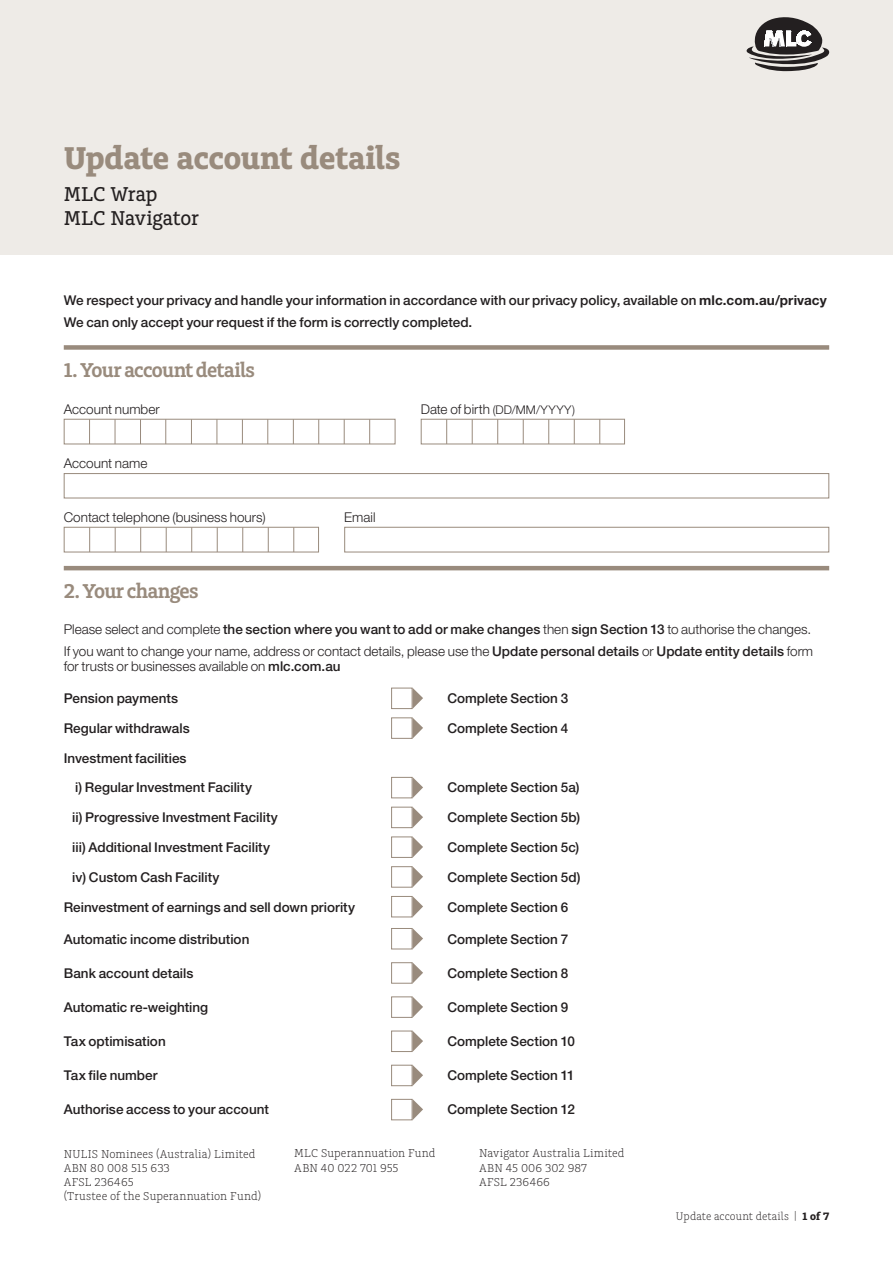
<style>
.page{position:relative;width:893px;height:1263px;background:#fff}
.page>*{position:absolute;margin:0;border:0;box-sizing:border-box;transform-origin:0 0}
.t1{font:700 33px "Charlie Std";letter-spacing:-.005em;color:#998b7d}
.t2{font:600 21px "Charlie Std";letter-spacing:-.035em;color:#998b7d}
.t3{font:500 21px/24px "Charlie Std";color:#231f20}
.t4{font:500 13.5px/21.5px "Helvetica Neue LT Std";color:#231f20}
.t5{font:300 13.5px/21.5px "Helvetica Neue LT Std";color:#231f20}
.t6{font:300 12px/14.2px "Charlie Std";letter-spacing:.01em;color:#231f20}
.t7{font:300 12px "Helvetica Neue LT Std";letter-spacing:.045em;color:#231f20}
.t8{font:300 11.4px "Charlie Std";letter-spacing:.005em;color:#231f20}
.s1{font-weight:700}
.s2{font-size:13.5px}
.s3{font-weight:500}
.s4{font-size:11.25px}
.s5{font-weight:700;font-size:11.25px}
</style>
<div class="page">
<div style="left:0;top:0;width:893px;height:255px;background:#eeebe7"></div>
<svg style="left:746px;top:17px;width:84px;height:55px"></svg>
<div style="left:64px;top:345px;width:765px;height:5px;background:#998b7d"></div>
<hr style="left:64px;top:566px;width:765px;height:4px;background:#998b7d">
<div style="left:64px;top:419px;width:331px;height:25px;border:1px solid #998b7d"></div>
<svg style="left:89px;top:419px;width:1px;height:25px"></svg>
<svg style="left:115px;top:419px;width:1px;height:25px"></svg>
<svg style="left:140px;top:419px;width:1px;height:25px"></svg>
<svg style="left:165px;top:419px;width:1px;height:25px"></svg>
<svg style="left:191px;top:419px;width:1px;height:25px"></svg>
<svg style="left:217px;top:419px;width:1px;height:25px"></svg>
<svg style="left:242px;top:419px;width:1px;height:25px"></svg>
<svg style="left:268px;top:419px;width:1px;height:25px"></svg>
<svg style="left:293px;top:419px;width:1px;height:25px"></svg>
<svg style="left:318px;top:419px;width:1px;height:25px"></svg>
<svg style="left:344px;top:419px;width:1px;height:25px"></svg>
<svg style="left:369px;top:419px;width:1px;height:25px"></svg>
<div style="left:421px;top:419px;width:204px;height:25px;background:#fff;border:1px solid #998b7d"></div>
<svg style="left:446px;top:419px;width:1px;height:25px"></svg>
<svg style="left:472px;top:419px;width:1px;height:25px"></svg>
<svg style="left:497px;top:419px;width:1px;height:25px"></svg>
<svg style="left:523px;top:419px;width:1px;height:25px"></svg>
<svg style="left:548px;top:419px;width:1px;height:25px"></svg>
<svg style="left:574px;top:419px;width:1px;height:25px"></svg>
<svg style="left:599px;top:419px;width:1px;height:25px"></svg>
<div style="left:64px;top:473px;width:765px;height:25px;border:1px solid #998b7d"></div>
<div style="left:64px;top:527px;width:255px;height:25px;background:#fff;border:1px solid #998b7d"></div>
<svg style="left:89px;top:527px;width:1px;height:25px"></svg>
<svg style="left:115px;top:527px;width:1px;height:25px"></svg>
<svg style="left:140px;top:527px;width:1px;height:25px"></svg>
<svg style="left:166px;top:527px;width:1px;height:25px"></svg>
<svg style="left:191px;top:527px;width:1px;height:25px"></svg>
<svg style="left:217px;top:527px;width:1px;height:25px"></svg>
<svg style="left:242px;top:527px;width:1px;height:25px"></svg>
<svg style="left:268px;top:527px;width:1px;height:25px"></svg>
<svg style="left:293px;top:527px;width:1px;height:25px"></svg>
<div style="left:344px;top:527px;width:485px;height:25px;border:1px solid #998b7d"></div>
<div style="left:391px;top:688px;width:21px;height:21px;background:#fff;border:1px solid #998b7d"></div>
<svg style="left:412px;top:688px;width:11px;height:21px"></svg>
<div style="left:391px;top:717px;width:21px;height:22px;background:#fff;border:1px solid #998b7d"></div>
<svg style="left:412px;top:717px;width:11px;height:22px"></svg>
<div style="left:391px;top:777px;width:21px;height:21px;background:#fff;border:1px solid #998b7d"></div>
<svg style="left:412px;top:777px;width:11px;height:21px"></svg>
<div style="left:391px;top:807px;width:21px;height:21px;background:#fff;border:1px solid #998b7d"></div>
<svg style="left:412px;top:807px;width:11px;height:21px"></svg>
<div style="left:391px;top:836px;width:21px;height:22px;background:#fff;border:1px solid #998b7d"></div>
<svg style="left:412px;top:836px;width:11px;height:22px"></svg>
<div style="left:391px;top:866px;width:21px;height:21px;background:#fff;border:1px solid #998b7d"></div>
<svg style="left:412px;top:866px;width:11px;height:21px"></svg>
<div style="left:391px;top:896px;width:21px;height:21px;background:#fff;border:1px solid #998b7d"></div>
<svg style="left:412px;top:896px;width:11px;height:21px"></svg>
<div style="left:391px;top:928px;width:21px;height:21px;background:#fff;border:1px solid #998b7d"></div>
<svg style="left:412px;top:928px;width:11px;height:21px"></svg>
<div style="left:391px;top:962px;width:21px;height:21px;background:#fff;border:1px solid #998b7d"></div>
<svg style="left:412px;top:962px;width:11px;height:21px"></svg>
<div style="left:391px;top:996px;width:21px;height:22px;background:#fff;border:1px solid #998b7d"></div>
<svg style="left:412px;top:996px;width:11px;height:22px"></svg>
<div style="left:391px;top:1031px;width:21px;height:21px;background:#fff;border:1px solid #998b7d"></div>
<svg style="left:412px;top:1031px;width:11px;height:21px"></svg>
<div style="left:391px;top:1065px;width:21px;height:21px;background:#fff;border:1px solid #998b7d"></div>
<svg style="left:412px;top:1065px;width:11px;height:21px"></svg>
<div style="left:391px;top:1099px;width:21px;height:21px;background:#fff;border:1px solid #998b7d"></div>
<svg style="left:412px;top:1099px;width:11px;height:21px"></svg>
<h1 class="t1" style="left:64px;top:139px;width:338px">Update account details</h1>
<h2 class="t3" style="left:64px;top:183px;width:137px">MLC Wrap<br>MLC Navigator</h2>
<p class="t4" style="left:64px;top:289px;width:764px">We respect your privacy and handle your information in accordance with our privacy policy, available on <span class="s1">mlc.com.au/privacy<br></span>We can only accept your request if the form is correctly completed.</p>
<h2 class="t2" style="left:64px;top:358px;width:193px">1. Your account details</h2>
<p class="t5" style="left:64px;top:398px;width:97px">Account number</p>
<p class="t7" style="left:421px;top:402px;width:156px"><span class="s2">Date of birth</span> (DD/MM/YYYY)</p>
<p class="t5" style="left:64px;top:452px;width:85px">Account name</p>
<p class="t5" style="left:64px;top:506px;width:203px">Contact telephone (business hours)</p>
<p class="t5" style="left:344px;top:506px;width:33px">Email</p>
<h2 class="t2" style="left:64px;top:579px;width:136px">2. Your changes</h2>
<p class="t5" style="left:64px;top:618px;width:751px">Please select and complete <span class="s3">the section where you want to add or make changes</span> then <span class="s3">sign Section 13</span> to authorise the changes.<br>If you want to change your name, address or contact details, please use the <span class="s3">Update personal details</span> or <span class="s3">Update entity details</span> form</p>
<p class="t5" style="left:64px;top:655px;width:278px">for trusts or businesses available on <span class="s3">mlc.com.au</span></p>
<p class="t4" style="left:64px;top:687px;width:116px">Pension payments</p>
<p class="t4" style="left:447px;top:687px;width:122px">Complete Section 3</p>
<p class="t4" style="left:64px;top:717px;width:128px">Regular withdrawals</p>
<p class="t4" style="left:447px;top:717px;width:122px">Complete Section 4</p>
<p class="t4" style="left:64px;top:747px;width:124px">Investment facilities</p>
<p class="t4" style="left:75px;top:777px;width:178px">i) Regular Investment Facility</p>
<p class="t4" style="left:447px;top:777px;width:134px">Complete Section 5a)</p>
<p class="t4" style="left:72px;top:806px;width:207px">ii) Progressive Investment Facility</p>
<p class="t4" style="left:447px;top:806px;width:134px">Complete Section 5b)</p>
<p class="t4" style="left:72px;top:836px;width:199px">iii) Additional Investment Facility</p>
<p class="t4" style="left:447px;top:836px;width:134px">Complete Section 5c)</p>
<p class="t4" style="left:72px;top:866px;width:149px">iv) Custom Cash Facility</p>
<p class="t4" style="left:447px;top:866px;width:135px">Complete Section 5d)</p>
<p class="t4" style="left:64px;top:896px;width:293px">Reinvestment of earnings and sell down priority</p>
<p class="t4" style="left:447px;top:896px;width:122px">Complete Section 6</p>
<p class="t4" style="left:64px;top:928px;width:187px">Automatic income distribution</p>
<p class="t4" style="left:447px;top:928px;width:122px">Complete Section 7</p>
<p class="t4" style="left:64px;top:962px;width:131px">Bank account details</p>
<p class="t4" style="left:447px;top:962px;width:122px">Complete Section 8</p>
<p class="t4" style="left:64px;top:996px;width:146px">Automatic re-weighting</p>
<p class="t4" style="left:447px;top:996px;width:122px">Complete Section 9</p>
<p class="t4" style="left:64px;top:1030px;width:103px">Tax optimisation</p>
<p class="t4" style="left:447px;top:1030px;width:129px">Complete Section 10</p>
<p class="t4" style="left:64px;top:1064px;width:95px">Tax file number</p>
<p class="t4" style="left:447px;top:1064px;width:129px">Complete Section 11</p>
<p class="t4" style="left:64px;top:1099px;width:207px">Authorise access to your account</p>
<p class="t4" style="left:447px;top:1099px;width:129px">Complete Section 12</p>
<p class="t6" style="left:64px;top:1146px;width:199px">NULIS Nominees (Australia) Limited<br>ABN 80 008 515 633<br>AFSL 236465<br>(Trustee of the Superannuation Fund)</p>
<p class="t6" style="left:294px;top:1146px;width:143px">MLC Superannuation Fund<br>ABN 40 022 701 955</p>
<p class="t6" style="left:479px;top:1146px;width:147px">Navigator Australia Limited<br>ABN 45 006 302 987<br>AFSL 236466</p>
<p class="t8" style="left:676px;top:1210px;width:155px">Update account details <span class="s4">|</span> <span class="s5">1 of 7</span></p>
</div>
